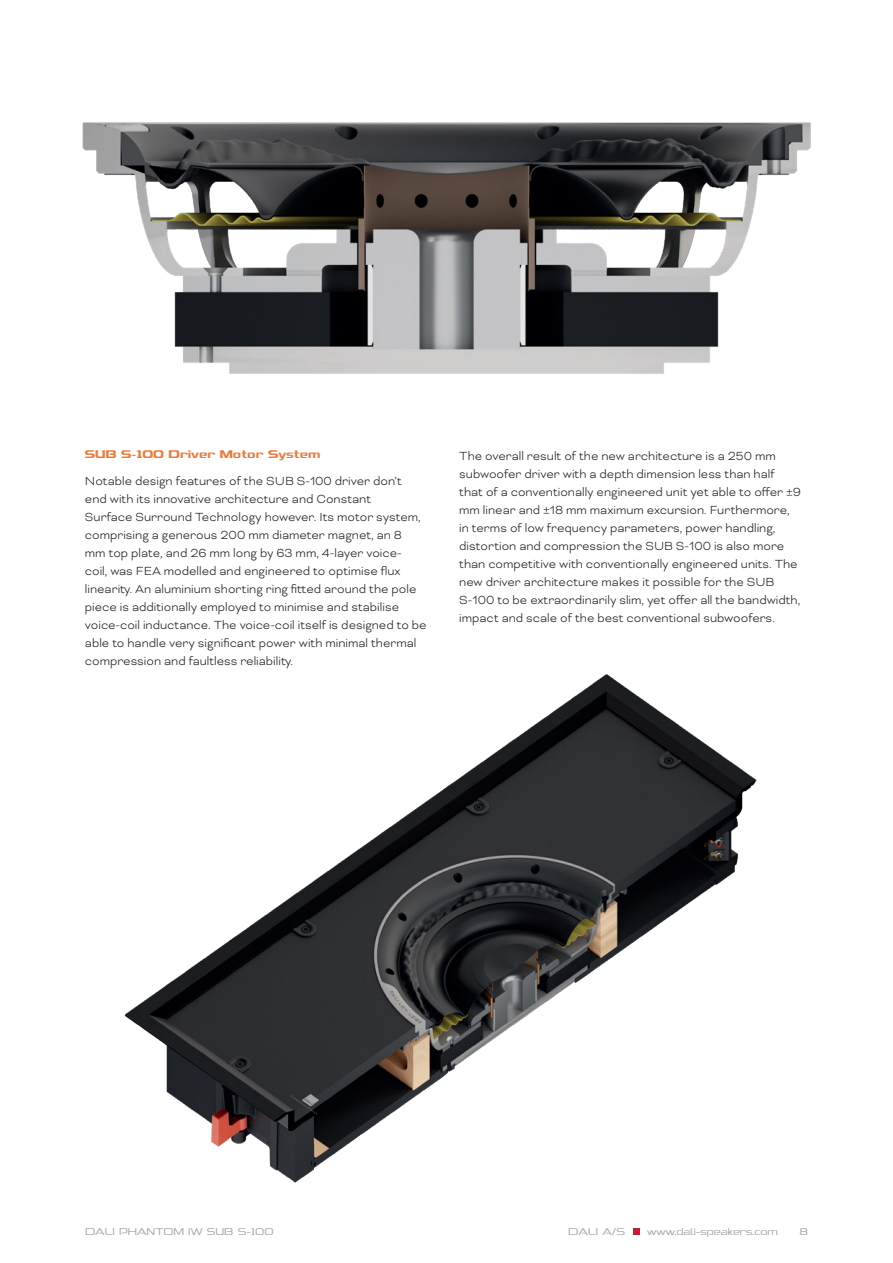
<style>
.page{position:relative;width:893px;height:1263px;background:#fff}
.page>*{position:absolute;margin:0;border:0;box-sizing:border-box;transform-origin:0 0}
.t1{font:300 13.5px/18px "Bicyclette";color:#231f20}
.t2{font:700 13.5px "Dali Font 2";color:#f37533}
.t3{font:300 12px "Dali Font 2";color:#a8a9ad}
</style>
<div class="page">
<img style="left:82px;top:122px;width:729px;height:252px">
<img style="left:124px;top:674px;width:633px;height:561px">
<svg style="left:633px;top:1228px;width:6px;height:6px"></svg>
<p class="t2" style="left:85px;top:448px;width:237px">SUB S-100 Driver Motor System</p>
<p class="t1" style="left:85px;top:472px;width:343px">Notable design features of the SUB S-100 driver don’t end with its innovative architecture and Constant<br>Surface Surround Technology however. Its motor system, comprising a generous 200 mm diameter magnet, an 8<br>mm top plate, and 26 mm long by 63 mm, 4-layer voice&shy;coil, was FEA modelled and engineered to optimise flux linearity. An aluminium shorting ring fitted around the pole piece is additionally employed to minimise and stabilise voice-coil inductance. The voice-coil itself is designed to be able to handle very significant power with minimal thermal compression and faultless reliability.</p>
<p class="t1" style="left:459px;top:447px;width:343px">The overall result of the new architecture is a 250 mm subwoofer driver with a depth dimension less than half that of a conventionally engineered unit yet able to offer ±9 mm linear and ±18 mm maximum excursion. Furthermore, in terms of low frequency parameters, power handling, distortion and compression the SUB S-100 is also more than competitive with conventionally engineered units. The new driver architecture makes it possible for the SUB S-100 to be extraordinarily slim, yet offer all the bandwidth, impact and scale of the best conventional subwoofers.</p>
<p class="t3" style="left:85px;top:1225px;width:190px">DALI PHANTOM IW SUB S-100</p>
<p class="t3" style="left:568px;top:1225px;width:58px">DALI A/S</p>
<p class="t3" style="left:647px;top:1225px;width:132px">www.dali-speakers.com</p>
<p class="t3" style="left:799px;top:1225px;width:10px">8</p>
</div>
